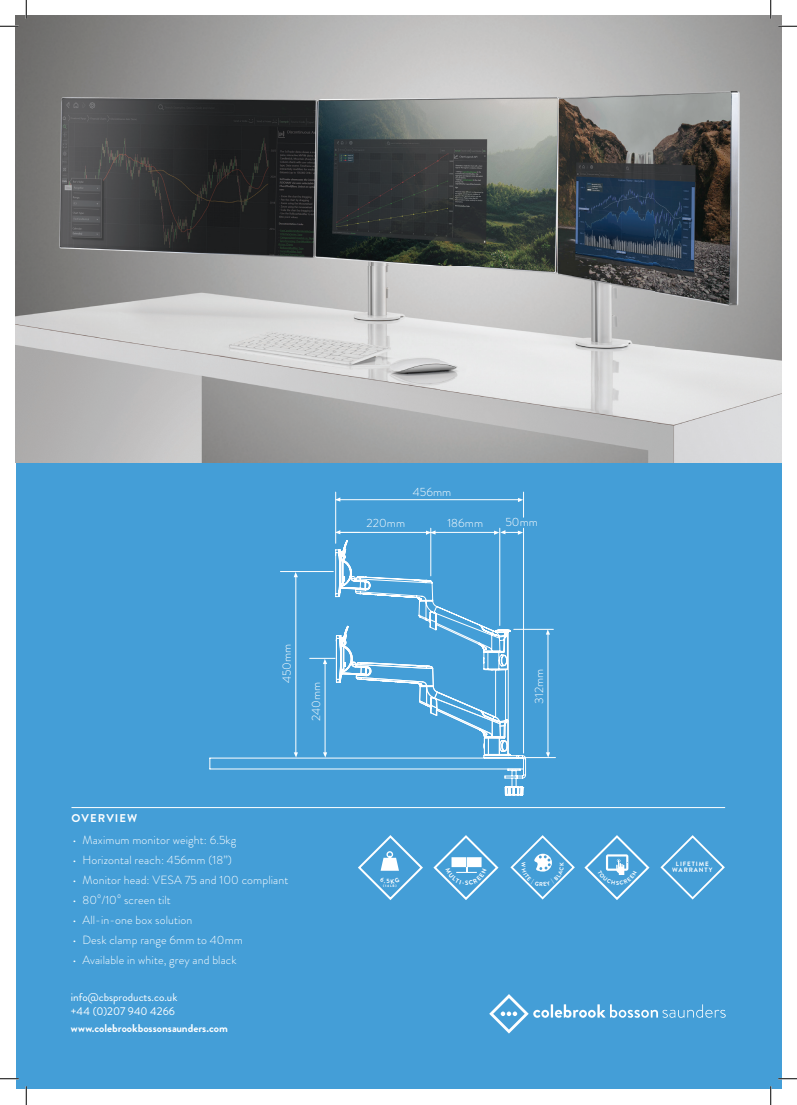
<style>
.page{position:relative;width:797px;height:1105px;background:#fff}
.page>*{position:absolute;margin:0;border:0;box-sizing:border-box;transform-origin:0 0}
.t1{font:300 11.88px "Brandon Grotesque";letter-spacing:.01em;color:#fff}
.t2{font:11.25px/13.8px "Brandon Grotesque";color:#fff}
.t3{font:700 11.25px "Brandon Grotesque";color:#fff}
.t4{font:700 11.25px "Brandon Grotesque";letter-spacing:.095em;color:#fff}
.t5{font:700 6.25px "Brandon Grotesque";letter-spacing:.145em;color:#fff}
.t6{font:700 3.5px "Brandon Grotesque";color:#fff}
</style>
<div class="page">
<div style="left:16px;top:350px;width:765px;height:739px;background:#449ed7"></div>
<svg style="left:489px;top:994px;width:236px;height:39px"></svg>
<img style="left:16px;top:16px;width:765px;height:447px">
<hr style="left:71px;top:807px;width:654px;height:1px;background:#fff">
<svg style="left:660px;top:835px;width:65px;height:65px"></svg>
<hr style="left:499px;top:528px;width:1px;height:97px;background:#fff">
<hr style="left:514px;top:629px;width:39px;height:1px;background:#fff">
<hr style="left:519px;top:757px;width:36px;height:1px;background:#fff">
<hr style="left:547px;top:633px;width:1px;height:121px;background:#fff">
<svg style="left:546px;top:752px;width:4px;height:5px"></svg>
<svg style="left:546px;top:629px;width:4px;height:6px"></svg>
<hr style="left:336px;top:532px;width:159px;height:1px;background:#fff">
<svg style="left:494px;top:530px;width:29px;height:5px"></svg>
<hr style="left:335px;top:492px;width:1px;height:51px;background:#fff">
<hr style="left:210px;top:769px;width:313px;height:1px;background:#fff">
<hr style="left:210px;top:758px;width:313px;height:1px;background:#fff">
<svg style="left:335px;top:537px;width:191px;height:272px"></svg>
<svg style="left:335px;top:530px;width:25px;height:4px"></svg>
<hr style="left:336px;top:499px;width:183px;height:1px;background:#fff">
<svg style="left:518px;top:492px;width:6px;height:25px"></svg>
<svg style="left:335px;top:497px;width:5px;height:5px"></svg>
<svg style="left:426px;top:530px;width:9px;height:5px"></svg>
<hr style="left:430px;top:528px;width:1px;height:48px;background:#fff">
<svg style="left:310px;top:626px;width:198px;height:131px"></svg>
<hr style="left:280px;top:571px;width:53px;height:1px;background:#fff">
<hr style="left:295px;top:574px;width:1px;height:180px;background:#fff">
<svg style="left:294px;top:752px;width:4px;height:5px"></svg>
<hr style="left:495px;top:669px;width:1px;height:48px;background:#fff">
<hr style="left:505px;top:670px;width:1px;height:49px;background:#fff">
<hr style="left:523px;top:528px;width:1px;height:225px;background:#fff">
<svg style="left:0;top:25px;width:19px;height:2px"></svg>
<svg style="left:778px;top:25px;width:19px;height:2px"></svg>
<svg style="left:0;top:1078px;width:19px;height:1px"></svg>
<svg style="left:778px;top:1078px;width:19px;height:1px"></svg>
<svg style="left:25px;top:0;width:2px;height:19px"></svg>
<svg style="left:25px;top:1086px;width:2px;height:19px"></svg>
<svg style="left:770px;top:0;width:1px;height:19px"></svg>
<svg style="left:770px;top:1086px;width:1px;height:19px"></svg>
<svg style="left:358px;top:835px;width:65px;height:65px"></svg>
<svg style="left:510px;top:835px;width:65px;height:65px"></svg>
<svg style="left:433px;top:835px;width:66px;height:65px"></svg>
<svg style="left:584px;top:835px;width:66px;height:65px"></svg>
<p class="t1" style="left:413px;top:483px;width:40px">456mm</p>
<p class="t1" style="left:366px;top:515px;width:40px">220mm</p>
<p class="t1" style="left:447px;top:515px;width:37px">186mm</p>
<p class="t1" style="left:505px;top:514px;width:34px">50mm</p>
<p class="t1" style="left:279px;top:683px;width:41px;rotate:-90deg">450mm</p>
<p class="t1" style="left:308px;top:721px;width:41px;rotate:-90deg">240mm</p>
<p class="t4" style="left:72px;top:810px;width:67px">OVERVIEW</p>
<p class="t1" style="left:73px;top:832px;width:165px">• Maximum monitor weight: 6.5kg</p>
<p class="t1" style="left:73px;top:852px;width:161px">• Horizontal reach: 456mm (18”)</p>
<p class="t1" style="left:73px;top:872px;width:217px">• Monitor head: VESA 75 and 100 compliant</p>
<p class="t1" style="left:73px;top:892px;width:100px">• 80⁰/10⁰ screen tilt</p>
<p class="t1" style="left:73px;top:912px;width:121px">• All-in-one box solution</p>
<p class="t1" style="left:73px;top:932px;width:172px">• Desk clamp range 6mm to 40mm</p>
<p class="t1" style="left:73px;top:952px;width:165px">• Available in white, grey and black</p>
<p class="t2" style="left:71px;top:990px;width:108px">info@cbsproducts.co.uk +44 (0)207 940 4266</p>
<p class="t3" style="left:71px;top:1021px;width:159px">www.colebrookbossonsaunders.com</p>
<p class="t6" style="left:383px;top:883px;width:15px">(14LB)</p>
<p class="t1" style="left:531px;top:704px;width:37px;rotate:-90deg">312mm</p>
<p class="t5" style="left:676px;top:860px;width:34px">LIFETIME</p>
<p class="t5" style="left:672px;top:865px;width:42px">WARRANTY</p>
</div>
